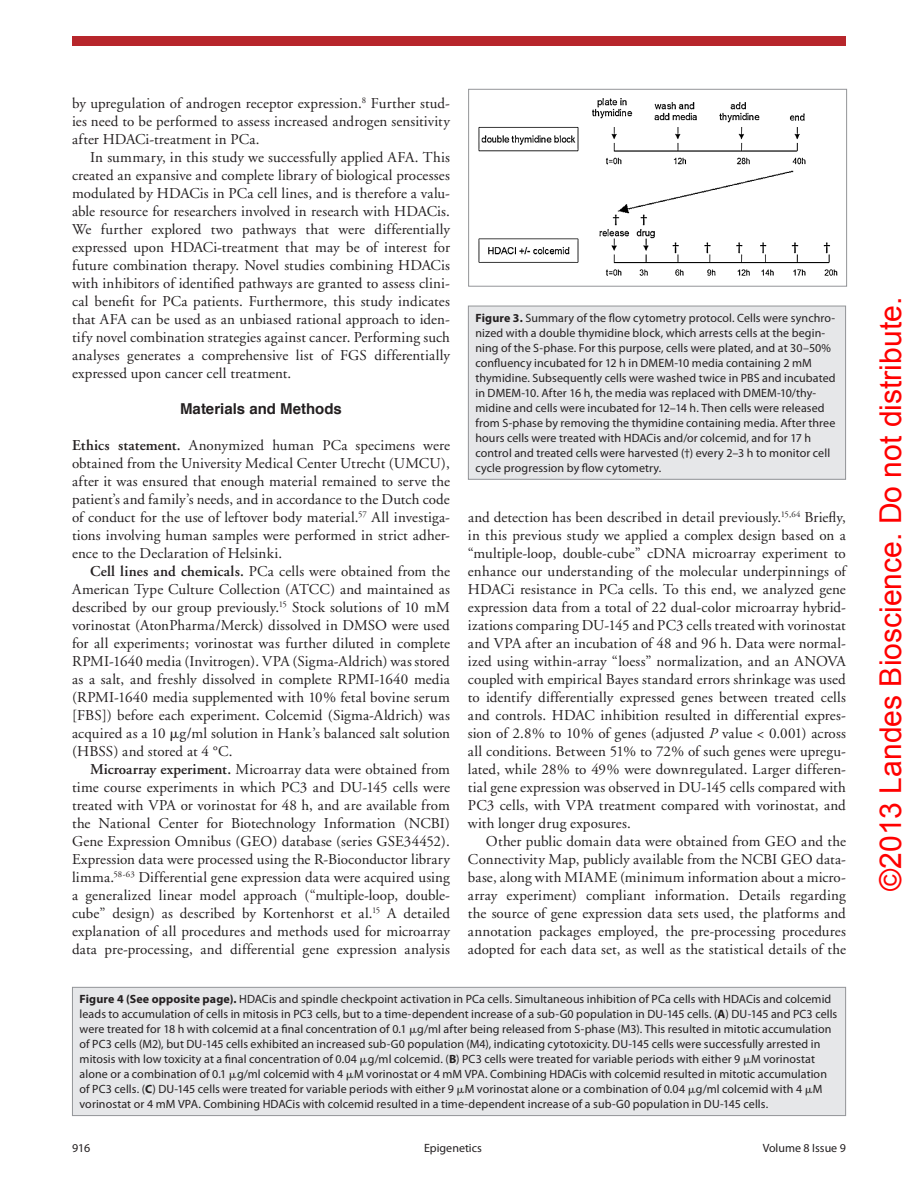
<style>
.page{position:relative;width:918px;height:1188px;background:#fff}
.page>*{position:absolute;margin:0;border:0;box-sizing:border-box;transform-origin:0 0}
.t1{font:30.15px "Arial";color:#f00}
.t2{font:15px/18px "Adobe Garamond";letter-spacing:.01em;color:#231f20;text-align:justify}
.t3{font:700 15px "Helvetica";color:#231f20}
.t4{font:12px/15px "Myriad Pro";letter-spacing:.005em;color:#231f20}
.s1{font-weight:600}
.s2{font-family:"Universal Std Greekw Math Pi"}
.s3{font-weight:700}
.s4{font-style:italic}
</style>
<div class="page">
<div style="left:72px;top:36px;width:774px;height:10px;background:#b7262b"></div>
<img style="left:478px;top:98px;width:360px;height:178px">
<div style="left:468px;top:89px;width:379px;height:198px;border:1px solid #939598"></div>
<div style="left:468px;top:306px;width:378px;height:173px;background:#e6e7e9"></div>
<div style="left:468px;top:306px;width:378px;height:174px;border:1px solid #939598"></div>
<div style="left:72px;top:987px;width:774px;height:129px;background:#e6e7e9"></div>
<div style="left:72px;top:987px;width:774px;height:129px;border:1px solid #939598"></div>
<p class="t2" style="left:72px;top:95px;width:379px">by upregulation of androgen receptor expression.<sup>8</sup> Further stud&shy;ies need to be performed to assess increased androgen sensitivity after HDACi-treatment in PCa.</p>
<p class="t2" style="left:72px;top:149px;width:379px;text-indent:18px">In summary, in this study we successfully applied AFA. This created an expansive and complete library of biological processes modulated by HDACis in PCa cell lines, and is therefore a valu&shy;able resource for researchers involved in research with HDACis.<br>We further explored two pathways that were differentially expressed upon HDACi-treatment that may be of interest for future combination therapy. Novel studies combining HDACis with inhibitors of identified pathways are granted to assess clini&shy;cal benefit for PCa patients. Furthermore, this study indicates that AFA can be used as an unbiased rational approach to iden&shy;tify novel combination strategies against cancer. Performing such analyses generates a comprehensive list of FGS differentially expressed upon cancer cell treatment.</p>
<p class="t3" style="left:180px;top:397px;width:163px">Materials and Methods</p>
<p class="t2" style="left:72px;top:437px;width:379px"><span class="s1">Ethics statement.</span> Anonymized human PCa specimens were obtained from the University Medical Center Utrecht (UMCU), after it was ensured that enough material remained to serve the patient’s and family’s needs, and in accordance to the Dutch code of conduct for the use of leftover body material.<sup>57</sup> All investiga&shy;tions involving human samples were performed in strict adher&shy;ence to the Declaration of Helsinki.</p>
<p class="t2" style="left:72px;top:563px;width:380px;text-indent:18px"><span class="s1">Cell lines and chemicals.</span> PCa cells were obtained from the American Type Culture Collection (ATCC) and maintained as described by our group previously.<sup>15</sup> Stock solutions of 10 mM vorinostat (AtonPharma/Merck) dissolved in DMSO were used for all experiments; vorinostat was further diluted in complete RPMI-1640 media (Invitrogen). VPA (Sigma-Aldrich) was stored as a salt, and freshly dissolved in complete RPMI-1640 media (RPMI-1640 media supplemented with 10% fetal bovine serum [FBS]) before each experiment. Colcemid (Sigma-Aldrich) was acquired as a 10 <span class="s2">μ</span>g/ml solution in Hank’s balanced salt solution (HBSS) and stored at 4 °C.</p>
<p class="t2" style="left:72px;top:761px;width:379px;text-indent:18px"><span class="s1">Microarray experiment.</span> Microarray data were obtained from time course experiments in which PC3 and DU-145 cells were treated with VPA or vorinostat for 48 h, and are available from the National Center for Biotechnology Information (NCBI)<br>Gene Expression Omnibus (GEO) database (series GSE34452).<br>Expression data were processed using the R-Bioconductor library limma.<sup>58-63</sup> Differential gene expression data were acquired using a generalized linear model approach (“multiple-loop, double&shy;cube” design) as described by Kortenhorst et al.<sup>15</sup> A detailed explanation of all procedures and methods used for microarray data pre-processing, and differential gene expression analysis</p>
<p class="t4" style="left:476px;top:310px;width:362px"><span class="s3">Figure 3.</span> Summary of the flow cytometry protocol. Cells were synchro&shy;nized with a double thymidine block, which arrests cells at the begin&shy;ning of the S-phase. For this purpose, cells were plated, and at 30–50% confluency incubated for 12 h in DMEM-10 media containing 2 mM thymidine. Subsequently cells were washed twice in PBS and incubated in DMEM-10. After 16 h, the media was replaced with DMEM-10/thy&shy;midine and cells were incubated for 12–14 h. Then cells were released from S-phase by removing the thymidine containing media. After three hours cells were treated with HDAC is and/or colcemid, and for 17 h control and treated cells were harvested (†) every 2–3 h to monitor cell cycle progression by flow cytometry.</p>
<p class="t2" style="left:468px;top:509px;width:379px">and detection has been described in detail previously.<sup>15,64</sup> Briefly, in this previous study we applied a complex design based on a “multiple-loop, double-cube” cDNA microarray experiment to enhance our understanding of the molecular underpinnings of HDACi resistance in PCa cells. To this end, we analyzed gene expression data from a total of 22 dual-color microarray hybrid&shy;izations comparing DU-145 and PC3 cells treated with vorinostat and VPA after an incubation of 48 and 96 h. Data were normal&shy;ized using within-array “loess” normalization, and an ANOVA coupled with empirical Bayes standard errors shrinkage was used to identify differentially expressed genes between treated cells and controls. HDAC inhibition resulted in differential expres&shy;sion of 2.8% to 10% of genes (adjusted <span class="s4">P</span> value &lt; 0.001) across all conditions. Between 51% to 72% of such genes were upregu&shy;lated, while 28% to 49% were downregulated. Larger differen&shy;tial gene expression was observed in DU-145 cells compared with PC3 cells, with VPA treatment compared with vorinostat, and with longer drug exposures.</p>
<p class="t2" style="left:468px;top:833px;width:379px;text-indent:18px">Other public domain data were obtained from GEO and the Connectivity Map, publicly available from the NCBI GEO data&shy;base, along with MIAME (minimum information about a micro&shy;array experiment) compliant information. Details regarding the source of gene expression data sets used, the platforms and annotation packages employed, the pre-processing procedures adopted for each data set, as well as the statistical details of the</p>
<p class="t4" style="left:80px;top:992px;width:759px"><span class="s3">Figure 4 (See opposite page).</span> HDAC is and spindle checkpoint activation in PCa cells. Simultaneous inhibition of PCa cells with HDAC is and colcemid leads to accumulation of cells in mitosis in PC3 cells, but to a time-dependent increase of a sub-G0 population in DU-145 cells. (<span class="s3">A</span>) DU-145 and PC3 cells were treated for 18 h with colcemid at a final concentration of 0.1 <span class="s2">μ</span>g/ml after being released from S-phase (M3). This resulted in mitotic accumulation of PC3 cells (M2), but DU-145 cells exhibited an increased sub-G0 population (M4), indicating cytotoxicity. DU-145 cells were successfully arrested in mitosis with low toxicity at a final concentration of 0.04 <span class="s2">μ</span>g/ml colcemid. (<span class="s3">B</span>) PC3 cells were treated for variable periods with either 9 <span class="s2">μ</span>M vorinostat alone or a combination of 0.1 <span class="s2">μ</span>g/ml colcemid with 4 <span class="s2">μ</span>M vorinostat or 4 mM VPA . Combining HDAC is with colcemid resulted in mitotic accumulation of PC3 cells. (<span class="s3">C</span>) DU-145 cells were treated for variable periods with either 9 <span class="s2">μ</span>M vorinostat alone or a combination of 0.04 <span class="s2">μ</span>g/ml colcemid with 4 <span class="s2">μ</span>M vorinostat or 4 mM VPA . Combining HDAC is with colcemid resulted in a time-dependent increase of a sub-G0 population in DU-145 cells.</p>
<p class="t4" style="left:72px;top:1140px;width:20px">916</p>
<p class="t4" style="left:424px;top:1140px;width:59px">Epigenetics</p>
<p class="t4" style="left:763px;top:1140px;width:85px">Volume 8 Issue 9</p>
<h1 class="t1" style="left:871px;top:891px;width:595px;rotate:-90deg">©2013 Landes Bioscience. Do not distribute.</h1>
</div>
